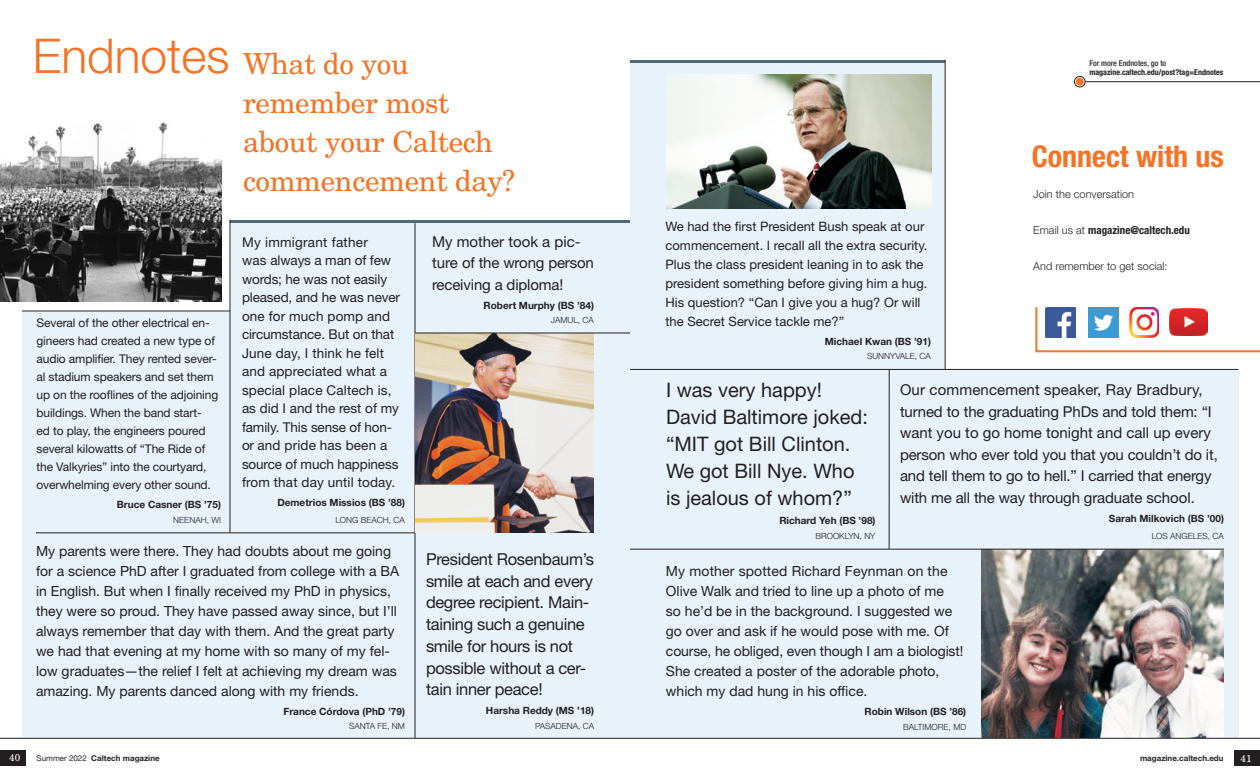
<style>
.page{position:relative;width:1260px;height:774px;background:#fff}
.page>*{position:absolute;margin:0;border:0;box-sizing:border-box;transform-origin:0 0}
.t1{font:300 48px "Helvetica Neue LT Std";color:#f47325}
.t2{font:700 condensed 30px "Helvetica Neue LT Std";color:#f47325}
.t3{font:29px/39px "New Century Schlbk LT Std";letter-spacing:-.01em;color:#f47325}
.t4{font:20px/27px "Helvetica Neue LT Std";color:#231f20}
.t5{font:16.5px/21.7px "Helvetica Neue LT Std";letter-spacing:-.02em;color:#231f20}
.t6{font:15px/21.5px "Helvetica Neue LT Std";letter-spacing:-.01em;color:#231f20}
.t7{font:14px/20px "Helvetica Neue LT Std";color:#231f20}
.t8{font:13.5px/18.5px "Helvetica Neue LT Std";color:#231f20}
.t9{font:13px/19px "Helvetica Neue LT Std";color:#231f20}
.t10{font:12px/18px "Helvetica Neue LT Std";letter-spacing:-.01em;color:#231f20}
.t11{font:300 11px "Helvetica Neue LT Std";color:#231f20}
.t12{font:700 condensed 11px "Helvetica Neue LT Std";color:#231f20}
.t13{font:700 10px "Helvetica Neue LT Std";color:#231f20}
.t14{font:10px "New Century Schlbk LT Std";color:#fff}
.t15{font:300 8.5px "Helvetica Neue LT Std";color:#231f20}
.t16{font:700 8px "Helvetica Neue LT Std";color:#231f20}
.t17{font:700 condensed 8px "Helvetica Neue LT Std";color:#231f20}
.t18{font:500 condensed 8px "Helvetica Neue LT Std";color:#231f20}
.s1{font-weight:300;font-stretch:normal}
.s2{font-weight:400}
</style>
<div class="page">
<div style="left:1235px;top:751px;width:25px;height:15px;background:#231f20"></div>
<div style="left:0;top:751px;width:26px;height:15px;background:#231f20"></div>
<div style="left:22px;top:220px;width:608px;height:518px;background:#e8f2fa"></div>
<div style="left:2px;top:217px;width:228px;height:94px;background:#fff"></div>
<div style="left:945px;top:369px;width:293px;height:369px;background:#e8f2fa"></div>
<div style="left:630px;top:63px;width:315px;height:675px;background:#e8f2fa"></div>
<img style="left:0;top:122px;width:222px;height:180px">
<hr style="left:630px;top:369px;width:608px;height:1px;background:#231f20">
<hr style="left:230px;top:220px;width:400px;height:3px;background:#516977">
<hr style="left:1078px;top:82px;width:182px;height:1px;background:#231f20">
<div style="left:1074px;top:76px;width:11px;height:11px;border:1px solid #231f20;border-radius:50%"></div>
<div style="left:1076px;top:78px;width:8px;height:8px;background:#f47325;border-radius:50%"></div>
<svg style="left:1035px;top:307px;width:225px;height:46px"></svg>
<hr style="left:630px;top:60px;width:315px;height:3px;background:#516977">
<hr style="left:945px;top:60px;width:1px;height:309px;background:#231f20">
<hr style="left:415px;top:223px;width:1px;height:515px;background:#231f20">
<img style="left:415px;top:334px;width:179px;height:199px">
<hr style="left:230px;top:220px;width:1px;height:313px;background:#231f20">
<img style="left:981px;top:550px;width:243px;height:188px">
<hr style="left:415px;top:333px;width:215px;height:1px;background:#231f20">
<img style="left:666px;top:74px;width:266px;height:135px">
<hr style="left:36px;top:533px;width:379px;height:1px;background:#231f20">
<hr style="left:22px;top:311px;width:208px;height:1px;background:#231f20">
<hr style="left:889px;top:369px;width:1px;height:180px;background:#231f20">
<hr style="left:630px;top:549px;width:594px;height:1px;background:#231f20">
<hr style="left:0;top:738px;width:1260px;height:1px;background:#231f20">
<h1 class="t1" style="left:33px;top:27px;width:198px">Endnotes</h1>
<h3 class="t3" style="left:243px;top:44px;width:274px">What do you remember most about your Caltech commencement day?</h3>
<p class="t8" style="left:242px;top:232px;width:160px">My immigrant father<br>was always a man of few words; he was not easily pleased, and he was never one for much pomp and circumstance. But on that<br>June day, I think he felt and appreciated what a special place Caltech is, as did I and the rest of my family. This sense of hon&shy;or and pride has been a source of much happiness from that day until today.</p>
<p class="t13" style="left:277px;top:496px;width:129px">Demetrios Missios (BS ’88)</p>
<p class="t15" style="left:335px;top:515px;width:71px">LONG BEACH, CA</p>
<p class="t7" style="left:36px;top:541px;width:365px">My parents were there. They had doubts about me going for a science PhD after I graduated from college with a BA in English. But when I finally received my PhD in physics, they were so proud. They have passed away since, but I’ll always remember that day with them. And the great party we had that evening at my home with so many of my fel&shy;low graduates—the relief I felt at achieving my dream was amazing. My parents danced along with my friends.</p>
<p class="t13" style="left:283px;top:705px;width:123px">France Córdova (PhD ’79)</p>
<p class="t15" style="left:349px;top:721px;width:57px">SANTA FE, NM</p>
<p class="t10" style="left:36px;top:314px;width:183px">Several of the other electrical en&shy;gineers had created a new type of audio amplifier. They rented sever&shy;al stadium speakers and set them up on the rooflines of the adjoining buildings. When the band start&shy;ed to play, the engineers poured several kilowatts of “The Ride of the Valkyries” into the courtyard, overwhelming every other sound.</p>
<p class="t13" style="left:117px;top:499px;width:106px">Bruce Casner (BS ’75)</p>
<p class="t15" style="left:173px;top:515px;width:49px">NEENAH, WI</p>
<p class="t6" style="left:432px;top:230px;width:163px">My mother took a pic&shy;ture of the wrong person receiving a diploma!</p>
<p class="t13" style="left:484px;top:299px;width:112px">Robert Murphy (BS ’84)</p>
<p class="t15" style="left:551px;top:315px;width:45px">JAMUL, CA</p>
<p class="t5" style="left:426px;top:548px;width:170px">President Rosenbaum’s smile at each and every degree recipient. Main&shy;taining such a genuine smile for hours is not possible without a cer&shy;tain inner peace!</p>
<p class="t13" style="left:486px;top:705px;width:110px">Harsha Reddy (MS ’18)</p>
<p class="t15" style="left:535px;top:721px;width:61px">PASADENA, CA</p>
<p class="t9" style="left:666px;top:216px;width:264px">We had the first President Bush speak at our commencement. I recall all the extra security.<br>Plus the class president leaning in to ask the president something before giving him a hug.<br>His question? “Can I give you a hug? Or will the Secret Service tackle me?”</p>
<p class="t13" style="left:825px;top:335px;width:108px">Michael Kwan (BS ’91)</p>
<p class="t15" style="left:867px;top:351px;width:65px">SUNNYVALE, CA</p>
<p class="t18" style="left:1089px;top:58px;width:78px">For more Endnotes, go to</p>
<p class="t17" style="left:1089px;top:68px;width:136px">magazine.caltech.edu/post?tag=Endnotes</p>
<h2 class="t2" style="left:1032px;top:138px;width:194px">Connect with us</h2>
<p class="t11" style="left:1033px;top:187px;width:102px">Join the conversation</p>
<p class="t12" style="left:1033px;top:224px;width:158px"><span class="s1">Email us at</span> magazine@caltech.edu</p>
<p class="t11" style="left:1033px;top:259px;width:136px">And remember to get social:</p>
<h3 class="t4" style="left:666px;top:376px;width:203px">I was very happy!<br>David Baltimore joked: “MIT got Bill Clinton.<br>We got Bill Nye. Who is jealous of whom?”</h3>
<p class="t13" style="left:779px;top:515px;width:98px">Richard Yeh (BS ’98)</p>
<p class="t15" style="left:815px;top:531px;width:62px">BROOKLYN, NY</p>
<p class="t6" style="left:900px;top:379px;width:319px">Our commencement speaker, Ray Bradbury, turned to the graduating PhDs and told them: “I want you to go home tonight and call up every person who ever told you that you couldn’t do it, and tell them to go to hell.” I carried that energy with me all the way through graduate school.</p>
<p class="t13" style="left:1109px;top:512px;width:117px">Sarah Milkovich (BS ’00)</p>
<p class="t15" style="left:1152px;top:530px;width:74px">LOS ANGELES, CA</p>
<p class="t7" style="left:666px;top:561px;width:299px">My mother spotted Richard Feynman on the Olive Walk and tried to line up a photo of me<br>so he’d be in the background. I suggested we go over and ask if he would pose with me. Of course, he obliged, even though I am a biologist!<br>She created a poster of the adorable photo, which my dad hung in his office.</p>
<p class="t13" style="left:865px;top:706px;width:103px">Robin Wilson (BS ’86)</p>
<p class="t15" style="left:903px;top:722px;width:65px">BALTIMORE, MD</p>
<p class="t14" style="left:9px;top:751px;width:13px">40</p>
<p class="t16" style="left:37px;top:753px;width:125px"><span class="s2">Summer 2022</span> Caltech magazine</p>
<p class="t16" style="left:1140px;top:753px;width:85px">magazine.caltech.edu</p>
<p class="t14" style="left:1240px;top:752px;width:13px">41</p>
</div>
